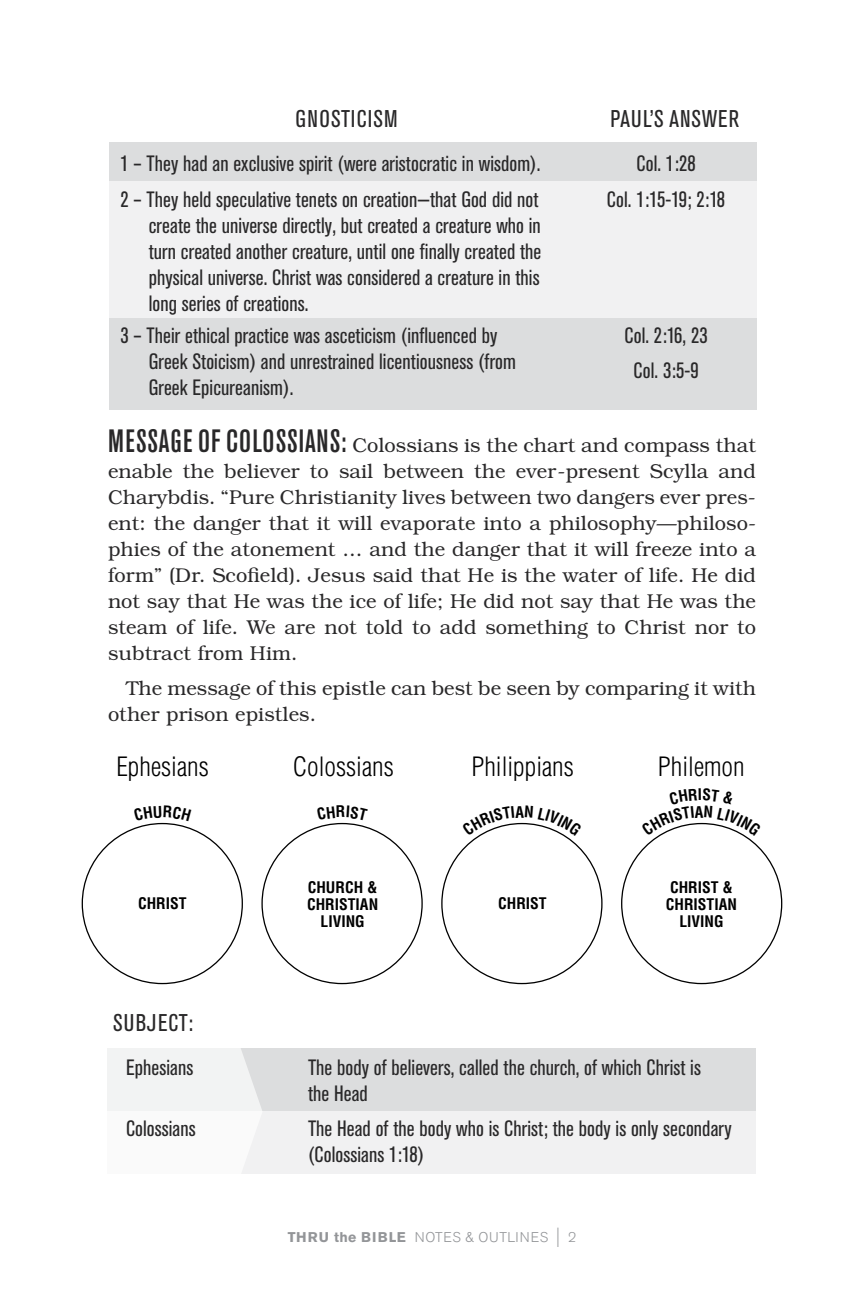
<style>
.page{position:relative;width:864px;height:1296px;background:#fff}
.page>*{position:absolute;margin:0;border:0;box-sizing:border-box;transform-origin:0 0}
.t1{font:300 condensed 26px "Helvetica LT Std";color:#000}
.t2{font:condensed 24px "Akzidenz Grotesk Std";letter-spacing:.045em;color:#292829}
.t3{font:condensed 22px/26px "Akzidenz Grotesk Std";letter-spacing:.005em;color:#292829}
.t4{font:300 20px/26px "Bookman";letter-spacing:.005em;color:#292829;text-align:justify}
.t5{font:700 condensed 15.6px/16.8px "Helvetica LT Std";color:#000;text-align:center}
.t6{font:300 14px "Akzidenz Grotesk Std";letter-spacing:.035em;color:#939598}
.s1{font-family:"Akzidenz Grotesk Std";font-weight:500;font-stretch:condensed;font-size:32px}
.s2{font-weight:700}
.s3{font-size:21px}
</style>
<div class="page">
<div style="left:108px;top:1049px;width:648px;height:125px;background:#dcddde"></div>
<div style="left:108px;top:1111px;width:648px;height:63px;background:#f1f1f2"></div>
<svg style="left:107px;top:1048px;width:156px;height:63px;background:#f0f1f1"></svg>
<div style="left:109px;top:143px;width:648px;height:267px;background:#dcddde"></div>
<div style="left:109px;top:181px;width:648px;height:137px;background:#f1f1f2"></div>
<svg style="left:478px;top:822px;width:88px;height:14px"></svg>
<svg style="left:658px;top:822px;width:88px;height:14px"></svg>
<p class="t2" style="left:295px;top:106px;width:104px">GNOSTICISM</p>
<p class="t2" style="left:611px;top:106px;width:130px">PAUL’S ANSWER</p>
<p class="t3" style="left:121px;top:151px;width:421px">1 – They had an exclusive spirit (were aristocratic in wisdom).</p>
<p class="t3" style="left:637px;top:151px;width:61px">Col. 1:28</p>
<p class="t3" style="left:149px;top:186px;width:394px;text-indent:-28px">2 – They held speculative tenets on creation—that God did not create the universe directly, but created a creature who in turn created another creature, until one finally created the physical universe. Christ was considered a creature in this long series of creations.</p>
<p class="t3" style="left:607px;top:186px;width:120px">Col. 1:15-19; 2:18</p>
<p class="t3" style="left:149px;top:323px;width:369px;text-indent:-28px">3 – Their ethical practice was asceticism (influenced by<br>Greek Stoicism) and unrestrained licentiousness (from<br>Greek Epicureanism).</p>
<p class="t3" style="left:625px;top:318px;width:85px;line-height:35px;text-align:center">Col. 2:16, 23<br>Col. 3:5-9</p>
<p class="t4" style="left:108px;top:432px;width:650px"><span class="s1">MESSAGE OF COLOSSIANS:</span> Colossians is the chart and compass that enable the believer to sail between the ever-present Scylla and Charybdis. “Pure Christianity lives between two dangers ever pres&shy;ent: the danger that it will evaporate into a philosophy—philoso&shy;phies of the atonement … and the danger that it will freeze into a form” (Dr. Scofield). Jesus said that He is the water of life. He did not say that He was the ice of life; He did not say that He was the steam of life. We are not told to add something to Christ nor to subtract from Him.</p>
<p class="t4" style="left:108px;top:675px;width:649px;text-indent:18px">The message of this epistle can best be seen by comparing it with other prison epistles.</p>
<p class="t1" style="left:116px;top:750px;width:94px">Ephesians</p>
<p class="t1" style="left:293px;top:750px;width:103px">Colossians</p>
<p class="t1" style="left:471px;top:750px;width:104px">Philippians</p>
<p class="t1" style="left:658px;top:750px;width:88px">Philemon</p>
<p class="t5" style="left:307px;top:879px;width:73px">CHURCH &amp;<br>CHRISTIAN<br>LIVING</p>
<p class="t5" style="left:666px;top:879px;width:73px">CHRIST &amp;<br>CHRISTIAN<br>LIVING</p>
<p class="t5" style="left:138px;top:894px;width:50px">CHRIST</p>
<p class="t5" style="left:498px;top:894px;width:50px">CHRIST</p>
<p class="t2" style="left:113px;top:1010px;width:82px">SUBJECT:</p>
<p class="t3" style="left:126px;top:1055px;width:69px">Ephesians</p>
<p class="t3" style="left:308px;top:1055px;width:394px">The body of believers, called the church, of which Christ is the Head</p>
<p class="t3" style="left:126px;top:1116px;width:71px">Colossians</p>
<p class="t3" style="left:308px;top:1116px;width:425px">The Head of the body who is Christ; the body is only secondary (Colossians 1:18)</p>
<p class="t6" style="left:288px;top:1229px;width:290px"><span class="s2">THRU the BIBLE</span> NOTES &amp; OUTLINES <span class="s3">|</span> 2</p>
</div>
